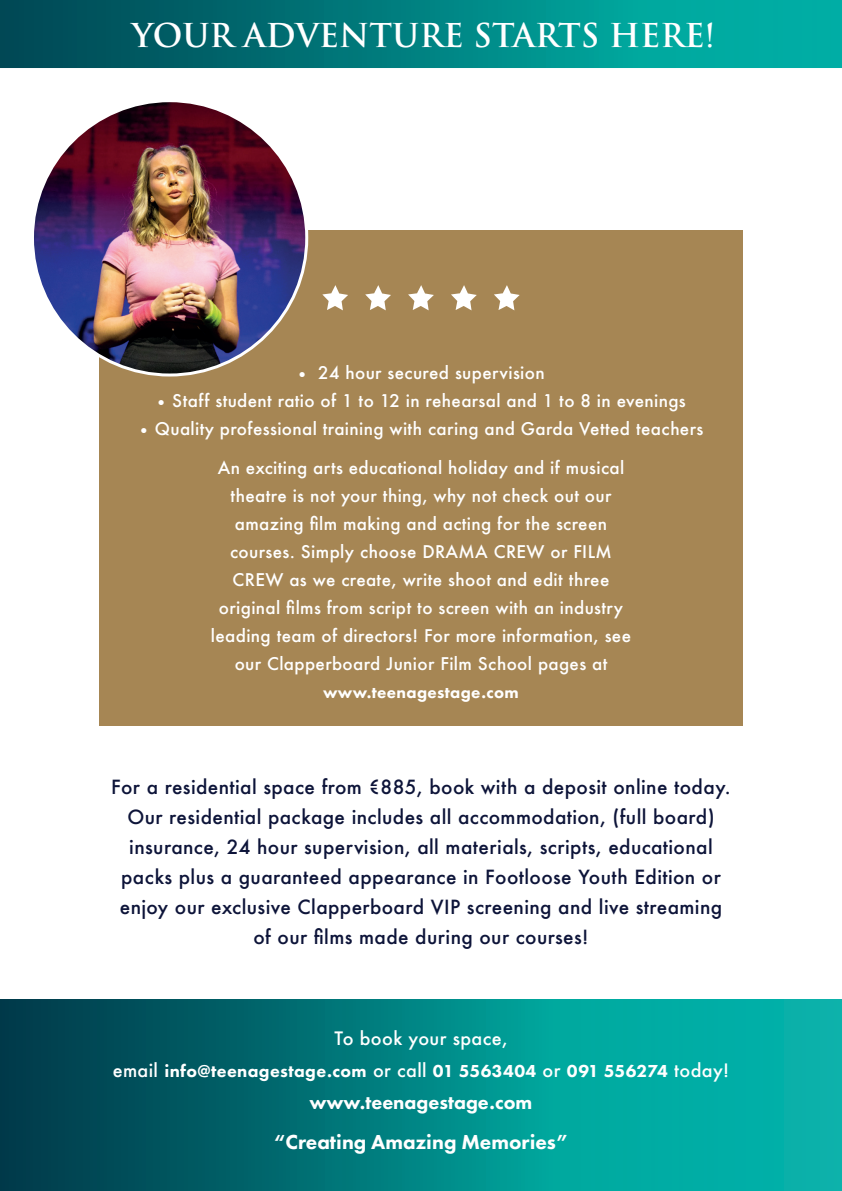
<style>
.page{position:relative;width:842px;height:1191px;background:#fff}
.page>*{position:absolute;margin:0;border:0;box-sizing:border-box;transform-origin:0 0}
.t1{font:700 32px "Trajan Pro";color:#fff}
.t2{font:800 21px "Futura PT";color:#fff}
.t3{font:800 20px "Futura PT";color:#fff}
.t4{font:500 19px/30px "Futura";letter-spacing:.02em;color:#0d1439;text-align:center}
.t5{font:800 18px "Futura PT";letter-spacing:.02em;color:#fff}
.t6{font:500 18px "Futura";letter-spacing:.02em;color:#fff}
.t7{font:500 17px/28px "Futura";letter-spacing:.02em;color:#fff;text-align:center}
.t8{font:800 17px "Futura PT";letter-spacing:.02em;color:#fff}
.s1{font-family:"Source Code Pro";font-weight:400}
.s2{font-family:"Futura";font-weight:500}
</style>
<div class="page">
<svg style="left:0;top:0;width:842px;height:68px;background:#008181"></svg>
<div style="left:99px;top:231px;width:644px;height:495px;background:#a68654"></div>
<svg style="left:322px;top:285px;width:26px;height:25px"></svg>
<svg style="left:365px;top:285px;width:26px;height:25px"></svg>
<svg style="left:408px;top:285px;width:26px;height:25px"></svg>
<svg style="left:451px;top:285px;width:26px;height:25px"></svg>
<svg style="left:494px;top:285px;width:26px;height:25px"></svg>
<img style="left:32px;top:101px;width:275px;height:274px;border-radius:136px">
<svg style="left:0;top:999px;width:842px;height:192px;background:#008282"></svg>
<p class="t1" style="left:132px;top:15px;width:585px">YOUR ADVENTURE STARTS HERE!</p>
<p class="t7" style="left:297px;top:358px;width:249px"><span class="s1">•</span> 24 hour secured supervision</p>
<p class="t7" style="left:156px;top:386px;width:531px"><span class="s1">•</span> Staff student ratio of 1 to 12 in rehearsal and 1 to 8 in evenings</p>
<p class="t7" style="left:139px;top:414px;width:566px"><span class="s1">•</span> Quality professional training with caring and Garda Vetted teachers</p>
<p class="t7" style="left:211px;top:453px;width:422px">An exciting arts educational holiday and if musical theatre is not your thing, why not check out our amazing film making and acting for the screen courses. Simply choose DRAMA CREW or FILM CREW as we create, write shoot and edit three original films from script to screen with an industry leading team of directors! For more information, see our Clapperboard Junior Film School pages at</p>
<p class="t8" style="left:323px;top:681px;width:197px">www.teenagestage.com</p>
<p class="t4" style="left:111px;top:771px;width:621px">For a residential space from €885, book with a deposit online today.<br>Our residential package includes all accommodation, (full board) insurance, 24 hour supervision, all materials, scripts, educational packs plus a guaranteed appearance in Footloose Youth Edition or enjoy our exclusive Clapperboard VIP screening and live streaming of our films made during our courses!</p>
<p class="t6" style="left:334px;top:1026px;width:175px">To book your space,</p>
<p class="t5" style="left:113px;top:1060px;width:618px"><span class="s2">email</span> info@teenagestage.com <span class="s2">or call</span> 01 5563404 <span class="s2">or</span> 091 556274 <span class="s2">today!</span></p>
<p class="t3" style="left:310px;top:1090px;width:224px">www.teenagestage.com</p>
<p class="t2" style="left:274px;top:1129px;width:295px">“Creating Amazing Memories”</p>
</div>
